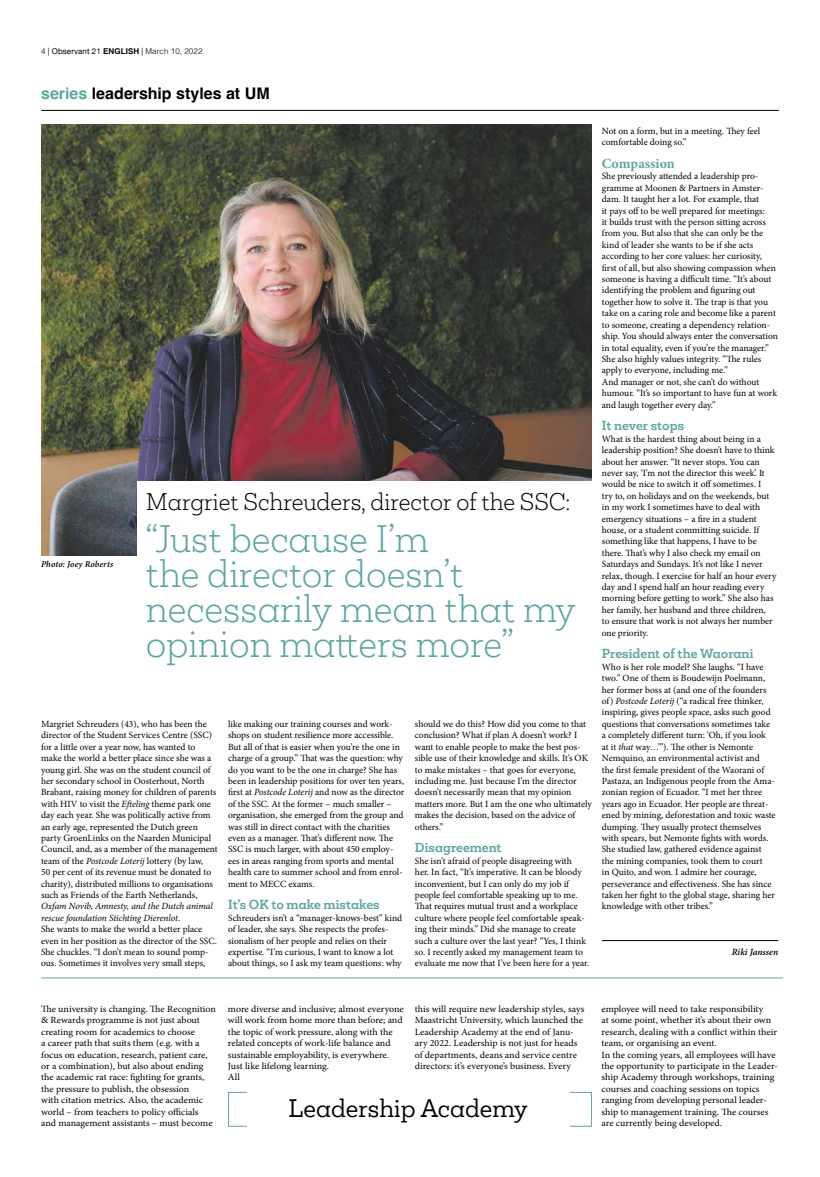
<style>
.page{position:relative;width:820px;height:1177px;background:#fff}
.page>*{position:absolute;margin:0;border:0;box-sizing:border-box;transform-origin:0 0}
.t1{font:300 35px/35px "Mokoko";color:#5ca6a2}
.t2{font:23.2px "Mokoko";color:#000}
.t3{font:300 22px "Mokoko";color:#000}
.t4{font:700 16px "Helvetica";color:#000}
.t5{font:700 14px "Minion Pro";color:#5ca6a2}
.t6{font:700 12px "Mokoko";color:#5ca6a2}
.t7{font:9.5px/11.4px "Minion Pro";letter-spacing:-.005em;color:#000}
.t8{font:9.5px/11.4px "Minion Pro";letter-spacing:-.005em;color:#000;scale:1.05 1}
.t9{font:italic 600 9.5px "Minion Pro";letter-spacing:-.005em;color:#000}
.t10{font:italic 600 9px "Minion Pro";letter-spacing:.01em;color:#000}
.t11{font:300 8px "Helvetica";letter-spacing:.01em;color:#000}
.s1{font-family:"Helvetica Neue";font-weight:400}
.s2{font-weight:700}
.s3{color:#5ca6a2}
.s4{font-style:italic}
</style>
<div class="page">
<hr style="left:41px;top:110px;width:737px;height:1px;background:#000">
<img style="left:41px;top:125px;width:550px;height:431px">
<div style="left:137px;top:481px;width:454px;height:218px;background:#fff"></div>
<hr style="left:601px;top:940px;width:177px;height:1px;background:#000">
<div style="left:228px;top:1091px;width:363px;height:35px;border:1px solid #5ca6a2"></div>
<div style="left:247px;top:1083px;width:322px;height:49px;background:#fff"></div>
<hr style="left:41px;top:977px;width:741px;height:1px;background:#5ca6a2">
<p class="t11" style="left:41px;top:44px;width:163px">4 <span class="s1">| Observant 21</span> <span class="s2">ENGLISH</span> <span class="s1">|</span> March 10, 2022</p>
<h3 class="t4" style="left:41px;top:83px;width:230px"><span class="s3">series</span> leadership styles at UM</h3>
<p class="t10" style="left:41px;top:558px;width:73px">Photo: Joey Roberts</p>
<h3 class="t3" style="left:146px;top:487px;width:425px">Margriet Schreuders, director of the SSC:</h3>
<h1 class="t1" style="left:146px;top:521px;width:431px">“Just because I’m<br>the director doesn’t necessarily mean that my opinion matters more”</h1>
<p class="t7" style="left:41px;top:718px;width:178px">Margriet Schreuders (43), who has been the director of the Student Services Centre (SSC) for a little over a year now, has wanted to make the world a better place since she was a young girl. She was on the student council of her secondary school in Oosterhout, North Brabant, raising money for children of parents with HIV to visit the <span class="s4">Efteling</span> theme park one day each year. She was politically active from an early age, represented the Dutch green party GroenLinks on the Naarden Municipal Council, and, as a member of the management team of the <span class="s4">Postcode Loterij</span> lottery (by law,<br>50 per cent of its revenue must be donated to charity), distributed millions to organisations such as Friends of the Earth Netherlands,</p>
<p class="t7" style="left:41px;top:900px;width:177px"><span class="s4">Oxfam Novib, Amnesty, and the Dutch animal rescue foundation Stichting Dierenlot</span>.<br>She wants to make the world a better place even in her position as the director of the SSC.<br>She chuckles. “I don’t mean to sound pomp&shy;ous. Sometimes it involves very small steps,</p>
<p class="t7" style="left:228px;top:718px;width:178px">like making our training courses and work&shy;shops on student resilience more accessible.<br>But all of that is easier when you’re the one in charge of a group.” That was the question: why do you want to be the one in charge? She has been in leadership positions for over ten years, first at <span class="s4">Postcode Loterij</span> and now as the director of the SSC. At the former – much smaller – organisation, she emerged from the group and was still in direct contact with the charities even as a manager. That’s different now. The SSC is much larger, with about 450 employ&shy;ees in areas ranging from sports and mental health care to summer school and from enrol&shy;ment to MECC exams.</p>
<p class="t6" style="left:228px;top:896px;width:153px">It’s OK to make mistakes</p>
<p class="t7" style="left:228px;top:912px;width:176px">Schreuders isn’t a “manager-knows-best” kind of leader, she says. She respects the profes&shy;sionalism of her people and relies on their expertise. “I’m curious, I want to know a lot about things, so I ask my team questions: why</p>
<p class="t7" style="left:415px;top:718px;width:178px">should we do this? How did you come to that conclusion? What if plan A doesn’t work? I want to enable people to make the best pos&shy;sible use of their knowledge and skills. It’s OK to make mistakes – that goes for everyone, including me. Just because I’m the director doesn’t necessarily mean that my opinion matters more. But I am the one who ultimately makes the decision, based on the advice of others.”</p>
<p class="t6" style="left:415px;top:839px;width:88px">Disagreement</p>
<p class="t7" style="left:415px;top:855px;width:176px">She isn’t afraid of people disagreeing with<br>her. In fact, “It’s imperative. It can be bloody inconvenient, but I can only do my job if people feel comfortable speaking up to me.<br>That requires mutual trust and a workplace culture where people feel comfortable speak&shy;ing their minds.” Did she manage to create such a culture over the last year? “Yes, I think so. I recently asked my management team to evaluate me now that I’ve been here for a year.</p>
<p class="t7" style="left:601px;top:125px;width:160px">Not on a form, but in a meeting. They feel comfortable doing so.”</p>
<h3 class="t5" style="left:601px;top:154px;width:74px">Compassion</h3>
<p class="t7" style="left:601px;top:171px;width:178px">She previously attended a leadership pro&shy;gramme at Moonen &amp; Partners in Amster&shy;dam. It taught her a lot. For example, that<br>it pays off to be well prepared for meetings:<br>it builds trust with the person sitting across from you. But also that she can only be the kind of leader she wants to be if she acts according to her core values: her curiosity, first of all, but also showing compassion when someone is having a difficult time. “It’s about identifying the problem and figuring out together how to solve it. The trap is that you take on a caring role and become like a parent to someone, creating a dependency relation&shy;ship. You should always enter the conversation in total equality, even if you’re the manager.” She also highly values integrity. “The rules apply to everyone, including me.”<br>And manager or not, she can’t do without humour. “It’s so important to have fun at work and laugh together every day.”</p>
<p class="t6" style="left:601px;top:418px;width:84px">It never stops</p>
<p class="t7" style="left:601px;top:433px;width:176px">What is the hardest thing about being in a leadership position? She doesn’t have to think about her answer. “It never stops. You can never say, ‘I’m not the director this week’. It would be nice to switch it off sometimes. I<br>try to, on holidays and on the weekends, but in my work I sometimes have to deal with emergency situations – a fire in a student house, or a student committing suicide. If something like that happens, I have to be there. That’s why I also check my email on Saturdays and Sundays. It’s not like I never relax, though. I exercise for half an hour every day and I spend half an hour reading every morning before getting to work.” She also has her family, her husband and three children,<br>to ensure that work is not always her number one priority.</p>
<p class="t6" style="left:601px;top:646px;width:153px">President of the Waorani</p>
<p class="t7" style="left:601px;top:661px;width:175px">Who is her role model? She laughs. “I have two.” One of them is Boudewijn Poelmann, her former boss at (and one of the founders of) <span class="s4">Postcode Loterij</span> (“a radical free thinker, inspiring, gives people space, asks such good questions that conversations sometimes take a completely different turn: ‘Oh, if you look<br>at it <span class="s4">that</span> way…’”). The other is Nemonte Nemquino, an environmental activist and<br>the first female president of the Waorani of Pastaza, an Indigenous people from the Ama&shy;zonian region of Ecuador. “I met her three years ago in Ecuador. Her people are threat&shy;ened by mining, deforestation and toxic waste dumping. They usually protect themselves with spears, but Nemonte fights with words.<br>She studied law, gathered evidence against the mining companies, took them to court<br>in Quito, and won. I admire her courage, perseverance and effectiveness. She has since taken her fight to the global stage, sharing her knowledge with other tribes.”</p>
<p class="t9" style="left:731px;top:945px;width:48px">Riki Janssen</p>
<p class="t8" style="left:41px;top:1003px;width:168px">The university is changing. The Recognition &amp; Rewards programme is not just about creating room for academics to choose<br>a career path that suits them (e.g. with a focus on education, research, patient care, or a combination), but also about ending the academic rat race: fighting for grants, the pressure to publish, the obsession<br>with citation metrics. Also, the academic world – from teachers to policy officials and management assistants – must become</p>
<p class="t8" style="left:228px;top:1003px;width:169px">more diverse and inclusive; almost everyone will work from home more than before; and the topic of work pressure, along with the related concepts of work-life balance and sustainable employability, is everywhere.<br>Just like lifelong learning.<br>All</p>
<p class="t8" style="left:414px;top:1003px;width:163px">this will require new leadership styles, says Maastricht University, which launched the Leadership Academy at the end of Janu&shy;ary 2022. Leadership is not just for heads of departments, deans and service centre directors: it’s everyone’s business. Every</p>
<p class="t8" style="left:601px;top:1003px;width:169px">employee will need to take responsibility<br>at some point, whether it’s about their own research, dealing with a conflict within their team, or organising an event.<br>In the coming years, all employees will have the opportunity to participate in the Leader&shy;ship Academy through workshops, training courses and coaching sessions on topics ranging from developing personal leader&shy;ship to management training. The courses are currently being developed.</p>
<h2 class="t2" style="left:288px;top:1092px;width:240px">Leadership Academy</h2>
</div>
